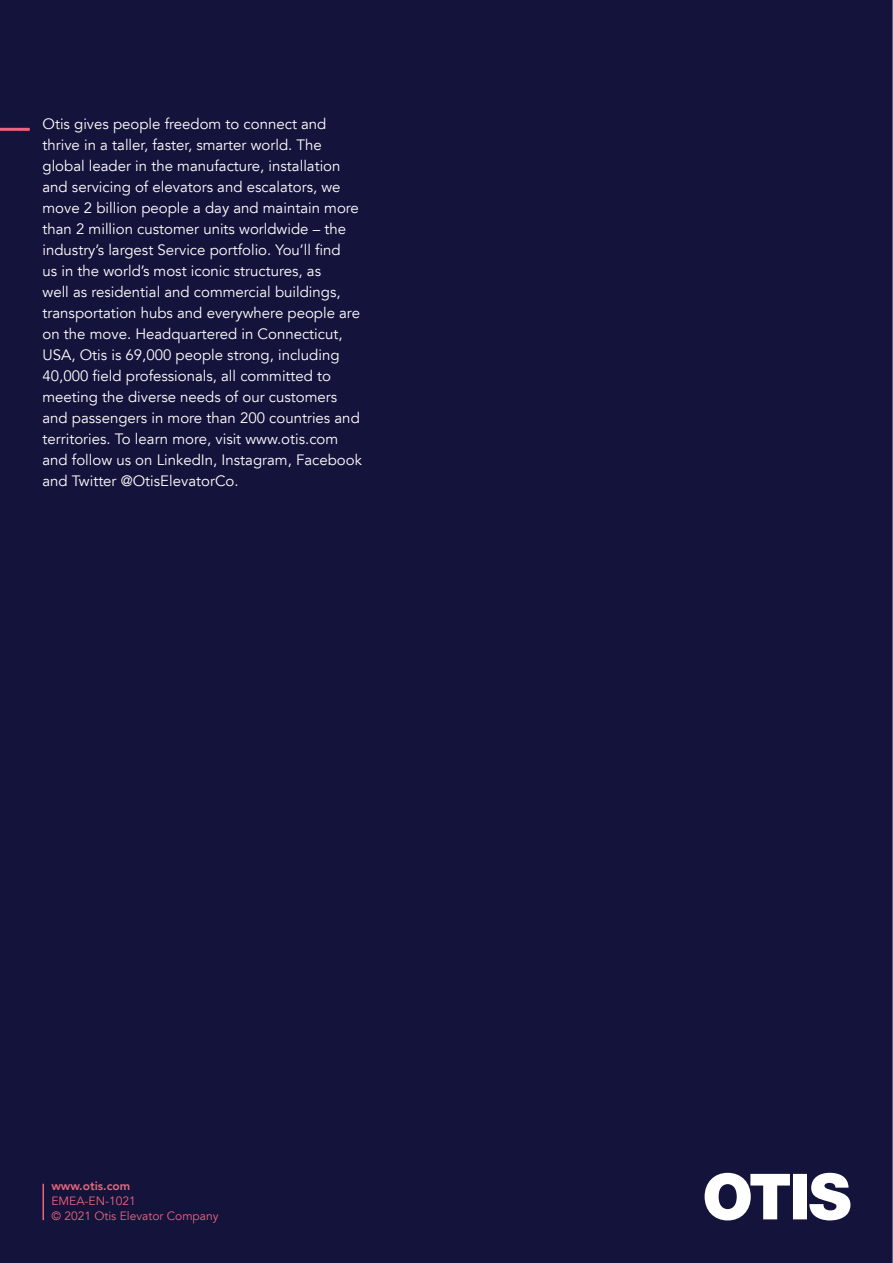
<style>
.page{position:relative;width:893px;height:1263px;background:#14133b}
.page>*{position:absolute;margin:0;border:0;box-sizing:border-box;transform-origin:0 0}
.t1{font:15px/21px "Avenir LT";color:#fff}
.t2{font:12px/15px "Avenir LT";color:#ec657e}
.t3{font:800 12px "Avenir LT";color:#ec657e}
</style>
<div class="page">
<hr style="left:43px;top:1184px;width:1px;height:36px;background:#ec657e">
<hr style="left:0;top:128px;width:30px;height:3px;background:#ec657e">
<svg style="left:705px;top:1173px;width:145px;height:47px"></svg>
<hr style="left:892px;top:0;width:1px;height:1263px;background:#b3b2b2">
<p class="t1" style="left:43px;top:113px;width:321px">Otis gives people freedom to connect and thrive in a taller, faster, smarter world. The global leader in the manufacture, installation and servicing of elevators and escalators, we move 2 billion people a day and maintain more than 2 million customer units worldwide – the industry’s largest Service portfolio. You’ll find<br>us in the world’s most iconic structures, as<br>well as residential and commercial buildings, transportation hubs and everywhere people are on the move. Headquartered in Connecticut, USA, Otis is 69,000 people strong, including 40,000 field professionals, all committed to meeting the diverse needs of our customers and passengers in more than 200 countries and territories. To learn more, visit www.otis.com and follow us on LinkedIn, Instagram, Facebook and Twitter @OtisElevatorCo.</p>
<p class="t3" style="left:51px;top:1178px;width:80px">www.otis.com</p>
<p class="t2" style="left:51px;top:1193px;width:169px">EMEA-EN-1021<br>© 2021 Otis Elevator Company</p>
</div>
